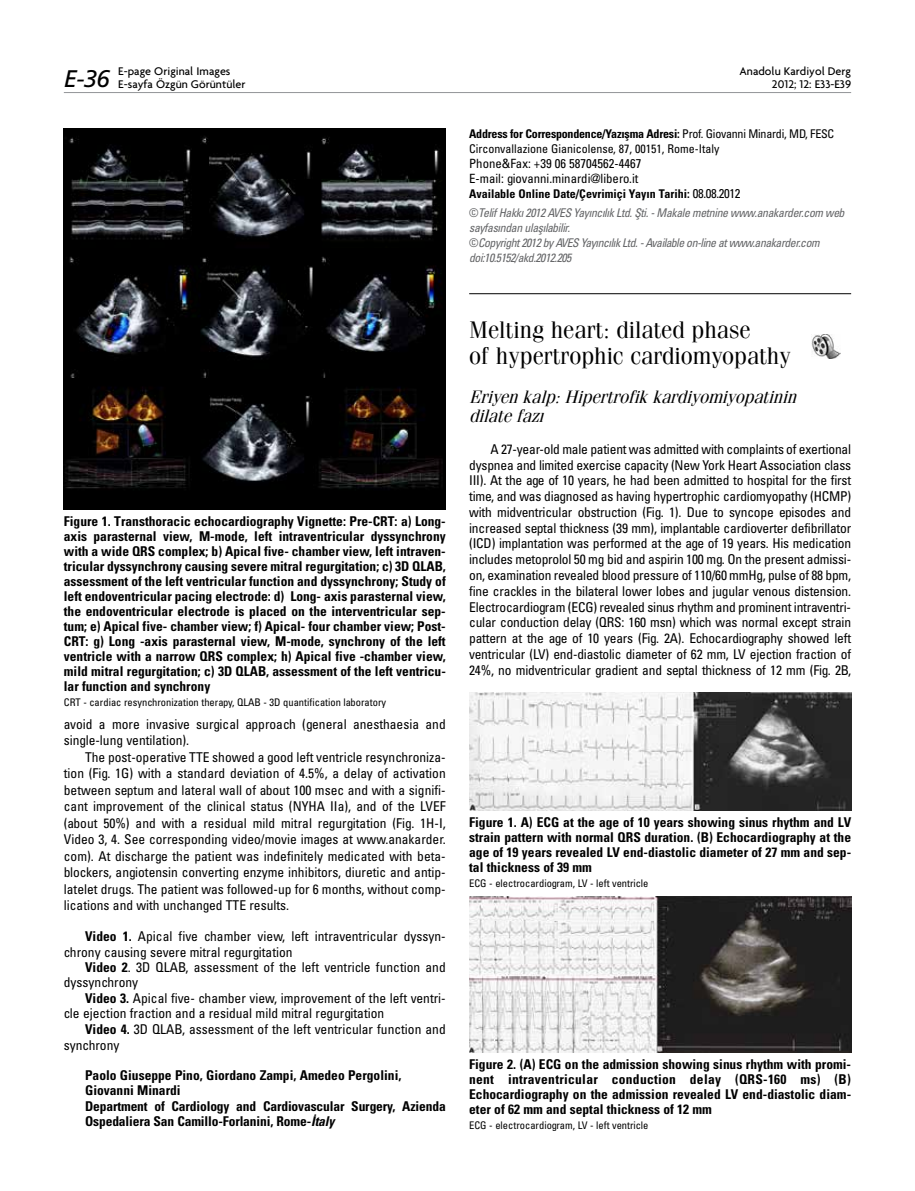
<style>
.page{position:relative;width:915px;height:1191px;background:#fff}
.page>*{position:absolute;margin:0;border:0;box-sizing:border-box;transform-origin:0 0}
.t1{font:24px/25.5px "Fenice Tr";color:#000}
.t2{font:24px "Frutiger Italic Tr";color:#000}
.t3{font:italic 18px/19.5px "Fenice Tr";color:#000}
.t4{font:13.5px/15.8px "Univers Condensed Tr";color:#000}
.t5{font:13.5px/15px "Univers Cond Bd Tr";color:#000;text-align:justify}
.t6{font:12.75px/15px "Univers Condensed Tr";color:#000}
.t7{font:12px/15px "Univers Cond Ita Tr";letter-spacing:-.04em;color:#636466}
.t8{font:500 12px/13.5px "Firma";color:#000}
.t9{font:12px "Univers Cond Bd Tr";letter-spacing:-.02em;color:#000}
.t10{font:12px "Univers Cond Bd Tr";color:#000}
.t11{font:12px "Univers Condensed Tr";color:#000}
.t12{font:10.5px "Univers Condensed Tr";color:#000}
.s1{font-family:"Univers Condensed Tr"}
.s2{font-family:"Univers Condensed Tr";font-size:12.75px}
.s3{font-family:"Univers Cond Bd Tr"}
.s4{font-family:"Univers Cond Bd Ita Tr"}
</style>
<div class="page">
<img style="left:64px;top:129px;width:381px;height:381px">
<img style="left:469px;top:692px;width:381px;height:118px">
<img style="left:469px;top:896px;width:381px;height:156px">
<hr style="left:469px;top:293px;width:381px;height:1px;background:#000">
<img style="left:811px;top:334px;width:29px;height:25px">
<hr style="left:64px;top:92px;width:786px;height:1px;background:#939598">
<p class="t8" style="left:118px;top:64px;width:129px">E-page Original Images<br>E-sayfa Özgün Görüntüler</p>
<p class="t8" style="left:739px;top:64px;width:113px">Anadolu Kardiyol Derg</p>
<h1 class="t2" style="left:64px;top:65px;width:47px">E-36</h1>
<p class="t8" style="left:771px;top:78px;width:81px">2012; 12: E33-E39</p>
<p class="t9" style="left:469px;top:126px;width:366px">Address for Correspondence/Yaz›şma Adresi: <span class="s1">Prof. Giovanni Minardi, MD, FESC</span></p>
<p class="t11" style="left:469px;top:141px;width:251px">Circonvallazione Gianicolense, 87, 00151, Rome-Italy</p>
<p class="t6" style="left:469px;top:155px;width:174px">Phone&amp;Fax: +39 06 58704562-4467<br>E-mail: giovanni.minardi@libero.it</p>
<p class="t10" style="left:469px;top:186px;width:272px">Available Online Date/Çevrimiçi Yayın Tarihi: <span class="s2">08.08.2012</span></p>
<p class="t7" style="left:469px;top:205px;width:377px"><span class="s1">©</span>Telif Hakk› 2012 AVES Yay›nc›l›k Ltd. Şti. - Makale metnine www.anakarder.com web sayfas›ndan ulaş›labilir.<br><span class="s1">©</span>Copyright 2012 by AVES Yay›nc›l›k Ltd. - Available on-line at www.anakarder.com doi:10.5152/akd.2012.205</p>
<p class="t5" style="left:64px;top:513px;width:383px">Figure 1. Transthoracic echocardiography Vignette: Pre-CRT: a) Long&shy;axis parasternal view, M-mode, left intraventricular dyssynchrony with a wide QRS complex; b) Apical five- chamber view, left intraven&shy;tricular dyssynchrony causing severe mitral regurgitation; c) 3D QLAB, assessment of the left ventricular function and dyssynchrony; Study of left endoventricular pacing electrode: d) Long- axis parasternal view, the endoventricular electrode is placed on the interventricular sep&shy;tum; e) Apical five- chamber view; f) Apical- four chamber view; Post-CRT: g) Long -axis parasternal view, M-mode, synchrony of the left ventricle with a narrow QRS complex; h) Apical five -chamber view, mild mitral regurgitation; c) 3D QLAB, assessment of the left ventricu&shy;lar function and synchrony</p>
<p class="t12" style="left:64px;top:695px;width:324px">CRT - cardiac resynchronization therapy, QLAB - 3D quantification laboratory</p>
<p class="t4" style="left:64px;top:715px;width:383px;line-height:16.5px">avoid a more invasive surgical approach (general anesthaesia and single-lung ventilation).</p>
<p class="t4" style="left:64px;top:748px;width:383px;line-height:16.5px;text-align:justify;text-indent:21px">The post-operative TTE showed a good left ventricle resynchroniza&shy;tion (Fig. 1G) with a standard deviation of 4.5%, a delay of activation between septum and lateral wall of about 100 msec and with a signifi&shy;cant improvement of the clinical status (NYHA IIa), and of the LVEF (about 50%) and with a residual mild mitral regurgitation (Fig. 1H-I, Video 3, 4. See corresponding video/movie images at www.anakarder. com). At discharge the patient was indefinitely medicated with beta&shy;blockers, angiotensin converting enzyme inhibitors, diuretic and antip&shy;latelet drugs. The patient was followed-up for 6 months, without comp&shy;lications and with unchanged TTE results.</p>
<p class="t4" style="left:64px;top:928px;width:383px;text-indent:21px"><span class="s3">Video 1.</span> Apical five chamber view, left intraventricular dyssyn&shy;chrony causing severe mitral regurgitation</p>
<p class="t4" style="left:64px;top:959px;width:383px;text-indent:21px"><span class="s3">Video 2</span>. 3D QLAB, assessment of the left ventricle function and dyssynchrony</p>
<p class="t4" style="left:64px;top:990px;width:383px;text-indent:21px"><span class="s3">Video 3.</span> Apical five- chamber view, improvement of the left ventri&shy;cle ejection fraction and a residual mild mitral regurgitation</p>
<p class="t4" style="left:64px;top:1020px;width:383px;text-indent:21px"><span class="s3">Video 4.</span> 3D QLAB, assessment of the left ventricular function and synchrony</p>
<p class="t5" style="left:85px;top:1067px;width:362px;text-align:left">Paolo Giuseppe Pino, Giordano Zampi, Amedeo Pergolini, Giovanni Minardi<br>Department of Cardiology and Cardiovascular Surgery, Azienda Ospedaliera San Camillo-Forlanini, Rome-<span class="s4">İtaly</span></p>
<h1 class="t1" style="left:469px;top:317px;width:323px">Melting heart: dilated phase<br>of hypertrophic cardiomyopathy</h1>
<h2 class="t3" style="left:469px;top:387px;width:334px">Eriyenkalp:Hipertrofikkardiyomiyopatinin dilatefazı</h2>
<p class="t4" style="left:469px;top:441px;width:383px;text-align:justify;text-indent:21px">A 27-year-old male patient was admitted with complaints of exertional dyspnea and limited exercise capacity (New York Heart Association class III). At the age of 10 years, he had been admitted to hospital for the first time, and was diagnosed as having hypertrophic cardiomyopathy (HCMP) with midventricular obstruction (Fig. 1). Due to syncope episodes and increased septal thickness (39 mm), implantable cardioverter defibrillator (ICD) implantation was performed at the age of 19 years. His medication includes metoprolol 50 mg bid and aspirin 100 mg. On the present admissi&shy;on, examination revealed blood pressure of 110/60 mmHg, pulse of 88 bpm, fine crackles in the bilateral lower lobes and jugular venous distension.<br>Electrocardiogram (ECG) revealed sinus rhythm and prominent intraventri&shy;cular conduction delay (QRS: 160 msn) which was normal except strain pattern at the age of 10 years (Fig. 2A). Echocardiography showed left ventricular (LV) end-diastolic diameter of 62 mm, LV ejection fraction of 24%, no midventricular gradient and septal thickness of 12 mm (Fig. 2B,</p>
<p class="t5" style="left:469px;top:814px;width:383px">Figure 1. A) ECG at the age of 10 years showing sinus rhythm and LV strain pattern with normal QRS duration. (B) Echocardiography at the age of 19 years revealed LV end-diastolic diameter of 27 mm and sep&shy;tal thickness of 39 mm</p>
<p class="t12" style="left:469px;top:876px;width:180px">ECG - electrocardiogram, LV - left ventricle</p>
<p class="t5" style="left:469px;top:1056px;width:383px">Figure 2. (A) ECG on the admission showing sinus rhythm with promi&shy;nent intraventricular conduction delay (QRS-160 ms) (B)<br>Echocardiography on the admission revealed LV end-diastolic diam&shy;eter of 62 mm and septal thickness of 12 mm</p>
<p class="t12" style="left:469px;top:1118px;width:180px">ECG - electrocardiogram, LV - left ventricle</p>
</div>
